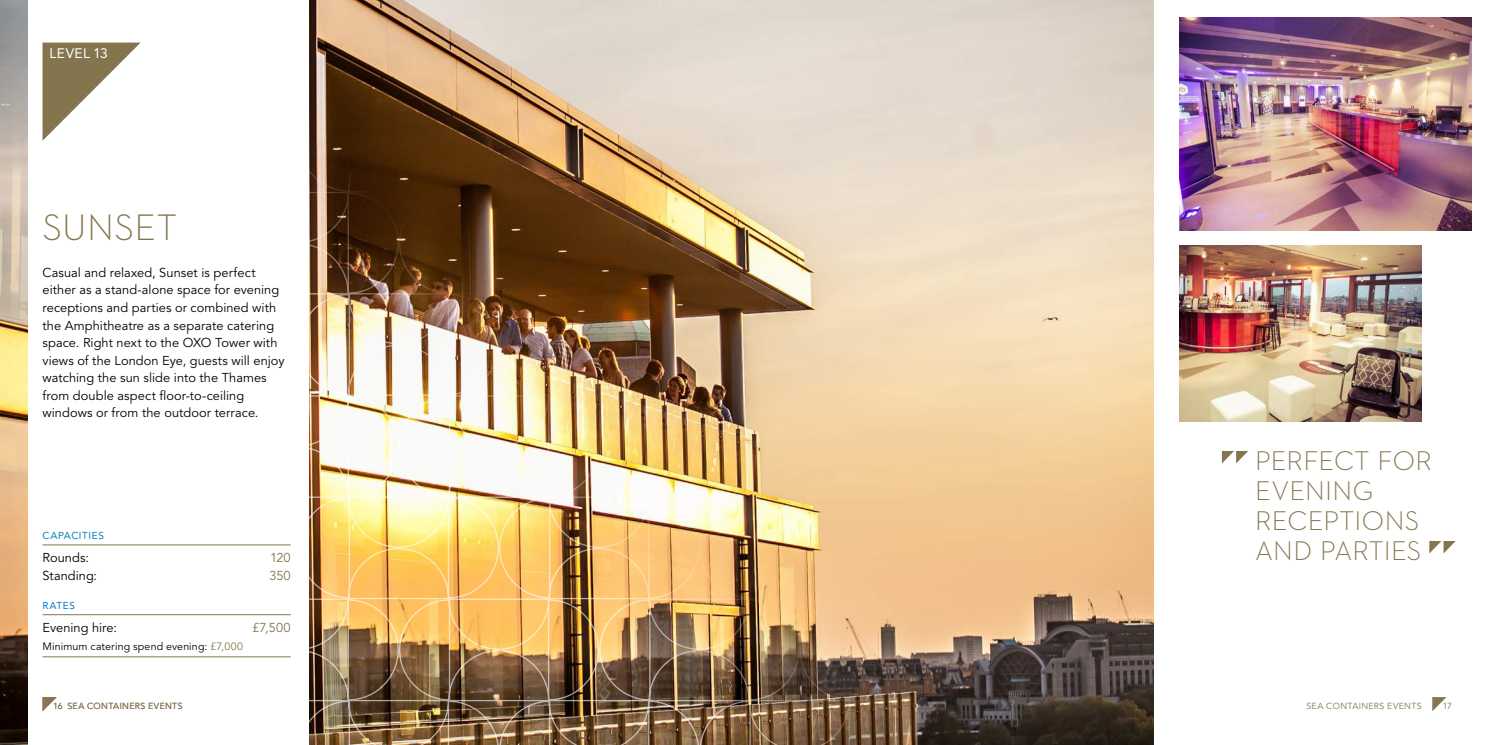
<style>
.page{position:relative;width:1489px;height:745px;background:#fff}
.page>*{position:absolute;margin:0;border:0;box-sizing:border-box;transform-origin:0 0}
.t1{font:300 37.5px "Neutraface 2 Text";letter-spacing:.015em;color:#83754e}
.t2{font:300 27.5px/30px "Neutraface 2 Text";letter-spacing:.005em;color:#83754e}
.t3{font:13.75px "Avenir LT Std";letter-spacing:.03em;color:#fff}
.t4{font:12.75px/17.5px "Avenir LT Std";letter-spacing:.005em;color:#000}
.t5{font:12.75px "Avenir LT Std";color:#83754e}
.t6{font:10.62px "Avenir LT Std";letter-spacing:.01em;color:#000}
.t7{font:10px "Avenir LT Std";letter-spacing:.065em;color:#007cc2}
.t8{font:8.75px "Avenir LT Std";letter-spacing:.04em;color:#83754e}
.s1{color:#83754e}
</style>
<div class="page">
<img style="left:1179px;top:245px;width:242px;height:176px">
<img style="left:1179px;top:18px;width:291px;height:213px">
<img style="left:0;top:0;width:1153px;height:744px">
<img style="left:308px;top:0;width:746px;height:744px">
<div style="left:28px;top:0;width:280px;height:744px;background:#fff"></div>
<svg style="left:1221px;top:451px;width:27px;height:12px"></svg>
<svg style="left:1429px;top:541px;width:26px;height:12px"></svg>
<svg style="left:43px;top:43px;width:97px;height:97px"></svg>
<hr style="left:43px;top:544px;width:248px;height:1px;background:#83754e">
<hr style="left:43px;top:614px;width:248px;height:1px;background:#83754e">
<hr style="left:43px;top:656px;width:248px;height:1px;background:#83754e">
<svg style="left:1432px;top:697px;width:14px;height:13px"></svg>
<svg style="left:43px;top:697px;width:14px;height:13px"></svg>
<p class="t3" style="left:50px;top:45px;width:60px">LEVEL 13</p>
<h1 class="t1" style="left:43px;top:204px;width:136px">SUNSET</h1>
<p class="t4" style="left:43px;top:264px;width:243px">Casual and relaxed, Sunset is perfect either as a stand-alone space for evening receptions and parties or combined with the Amphitheatre as a separate catering space. Right next to the OXO Tower with views of the London Eye, guests will enjoy watching the sun slide into the Thames from double aspect floor-to-ceiling windows or from the outdoor terrace.</p>
<p class="t7" style="left:43px;top:530px;width:63px">CAPACITIES</p>
<p class="t4" style="left:43px;top:549px;width:48px">Rounds:</p>
<p class="t5" style="left:270px;top:550px;width:22px">120</p>
<p class="t4" style="left:43px;top:566px;width:56px">Standing:</p>
<p class="t5" style="left:269px;top:567px;width:23px">350</p>
<p class="t7" style="left:43px;top:599px;width:34px">RATES</p>
<p class="t4" style="left:43px;top:619px;width:76px">Evening hire:</p>
<p class="t5" style="left:252px;top:620px;width:40px">£7,500</p>
<p class="t6" style="left:43px;top:639px;width:202px">Minimum catering spend evening: <span class="s1">£7,000</span></p>
<h2 class="t2" style="left:1255px;top:444px;width:178px">PERFECT FOR<br>EVENING<br>RECEPTIONS<br>AND PARTIES</h2>
<p class="t8" style="left:53px;top:700px;width:131px">16 SEA CONTAINERS EVENTS</p>
<p class="t8" style="left:1306px;top:700px;width:117px">SEA CONTAINERS EVENTS</p>
<p class="t8" style="left:1442px;top:700px;width:11px">17</p>
</div>
